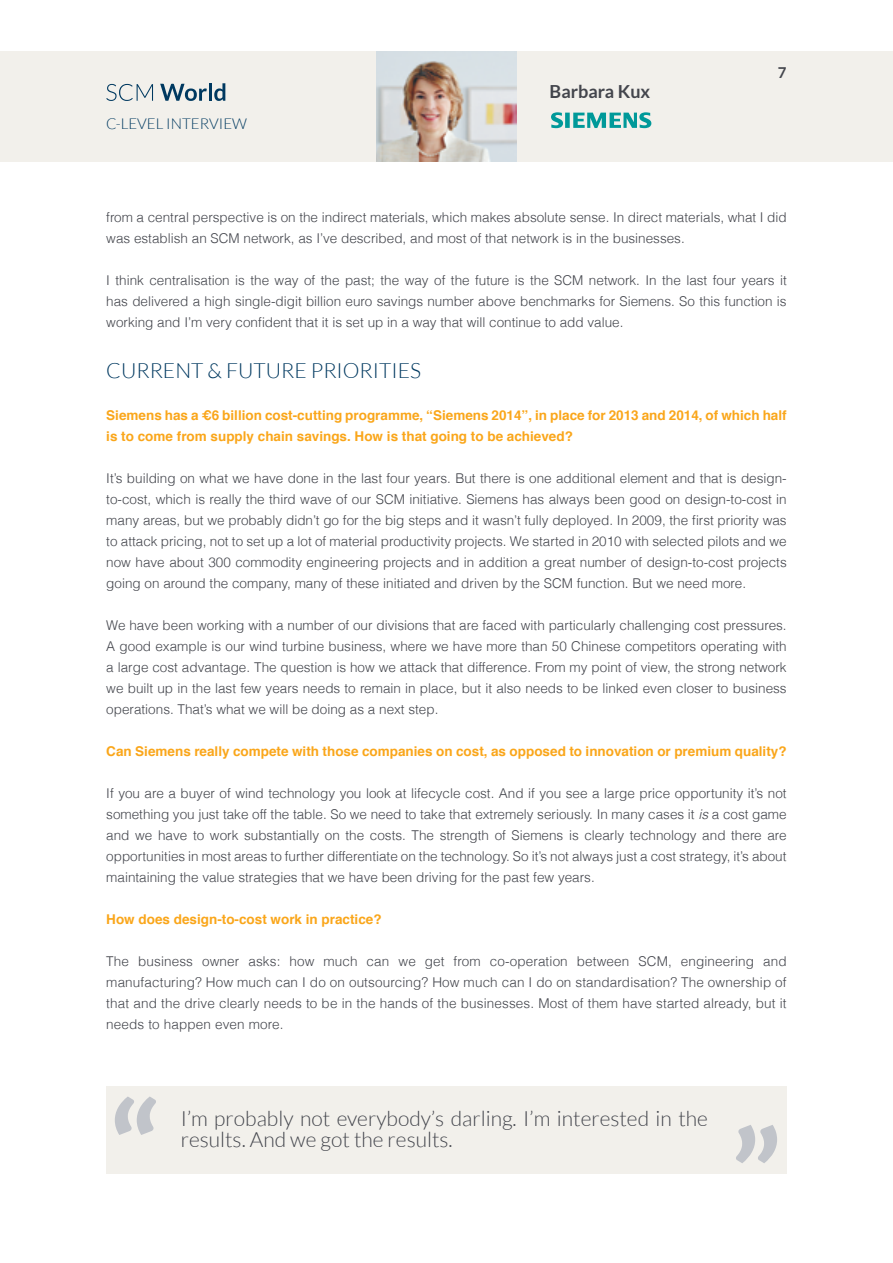
<style>
.page{position:relative;width:893px;height:1263px;background:#fff}
.page>*{position:absolute;margin:0;border:0;box-sizing:border-box;transform-origin:0 0}
.t1{font:300 21px/21px "Lato";color:#43454c}
.t2{font:300 21px "Lato";color:#003960}
.t3{font:700 18px "Lato";color:#43454c}
.t4{font:300 15px "Lato";color:#003960}
.t5{font:700 15px "Lato";color:#43454c}
.t6{font:300 13.5px/21px "Helvetica";color:#43454c;text-align:justify}
.t7{font:700 13.5px/21px "Helvetica";color:#faa61a}
.s1{font-style:italic}
</style>
<div class="page">
<div style="left:0;top:51px;width:893px;height:111px;background:#f2f0eb"></div>
<img style="left:376px;top:51px;width:141px;height:111px">
<svg style="left:106px;top:84px;width:47px;height:17px"></svg>
<svg style="left:160px;top:84px;width:47px;height:17px"></svg>
<hr style="left:209px;top:83px;width:3px;height:18px;background:#003960">
<svg style="left:214px;top:83px;width:11px;height:18px"></svg>
<svg style="left:551px;top:112px;width:100px;height:16px"></svg>
<div style="left:106px;top:1086px;width:681px;height:88px;background:#f2f0eb"></div>
<svg style="left:115px;top:1096px;width:41px;height:39px"></svg>
<svg style="left:736px;top:1125px;width:41px;height:38px"></svg>
<p class="t4" style="left:106px;top:116px;width:142px">C-LEVEL INTERVIEW</p>
<h2 class="t3" style="left:550px;top:81px;width:102px">Barbara Kux</h2>
<p class="t5" style="left:778px;top:64px;width:10px">7</p>
<p class="t6" style="left:106px;top:206px;width:682px">from a central perspective is on the indirect materials, which makes absolute sense. In direct materials, what I did was establish an SCM network, as I’ve described, and most of that network is in the businesses.</p>
<p class="t6" style="left:106px;top:269px;width:682px">I think centralisation is the way of the past; the way of the future is the SCM network. In the last four years it has delivered a high single-digit billion euro savings number above benchmarks for Siemens. So this function is working and I’m very confident that it is set up in a way that will continue to add value.</p>
<h1 class="t2" style="left:106px;top:359px;width:316px">CURRENT &amp; FUTURE PRIORITIES</h1>
<p class="t7" style="left:106px;top:405px;width:682px">Siemens has a €6 billion cost-cutting programme, “Siemens 2014”, in place for 2013 and 2014, of which half is to come from supply chain savings. How is that going to be achieved?</p>
<p class="t6" style="left:106px;top:467px;width:682px">It’s building on what we have done in the last four years. But there is one additional element and that is design&shy;to-cost, which is really the third wave of our SCM initiative. Siemens has always been good on design-to-cost in many areas, but we probably didn’t go for the big steps and it wasn’t fully deployed. In 2009, the first priority was to attack pricing, not to set up a lot of material productivity projects. We started in 2010 with selected pilots and we now have about 300 commodity engineering projects and in addition a great number of design-to-cost projects going on around the company, many of these initiated and driven by the SCM function. But we need more.</p>
<p class="t6" style="left:106px;top:614px;width:682px">We have been working with a number of our divisions that are faced with particularly challenging cost pressures.<br>A good example is our wind turbine business, where we have more than 50 Chinese competitors operating with a large cost advantage. The question is how we attack that difference. From my point of view, the strong network we built up in the last few years needs to remain in place, but it also needs to be linked even closer to business operations. That’s what we will be doing as a next step.</p>
<p class="t7" style="left:106px;top:741px;width:682px">Can Siemens really compete with those companies on cost, as opposed to innovation or premium quality?</p>
<p class="t6" style="left:106px;top:782px;width:682px">If you are a buyer of wind technology you look at lifecycle cost. And if you see a large price opportunity it’s not something you just take off the table. So we need to take that extremely seriously. In many cases it <span class="s1">is</span> a cost game and we have to work substantially on the costs. The strength of Siemens is clearly technology and there are opportunities in most areas to further differentiate on the technology. So it’s not always just a cost strategy, it’s about maintaining the value strategies that we have been driving for the past few years.</p>
<p class="t7" style="left:106px;top:909px;width:277px">How does design-to-cost work in practice?</p>
<p class="t6" style="left:106px;top:950px;width:682px">The business owner asks: how much can we get from co-operation between SCM, engineering and manufacturing? How much can I do on outsourcing? How much can I do on standardisation? The ownership of that and the drive clearly needs to be in the hands of the businesses. Most of them have started already, but it needs to happen even more.</p>
<h1 class="t1" style="left:181px;top:1108px;width:529px">I’m probably not everybody’s darling. I’m interested in the results. And we got the results.</h1>
</div>
